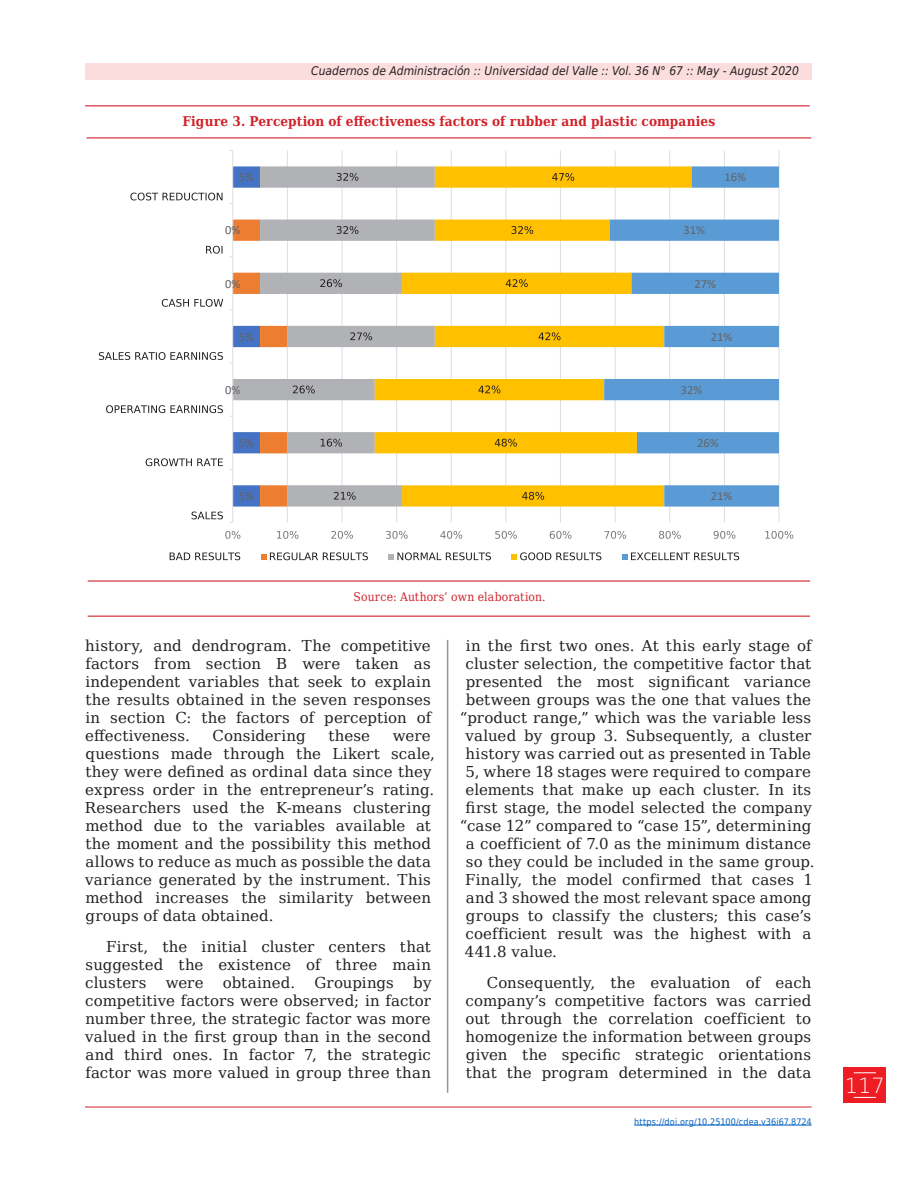
<style>
.page{position:relative;width:918px;height:1188px;background:#fff}
.page>*{position:absolute;margin:0;border:0;box-sizing:border-box;transform-origin:0 0}
.t1{font:200 21px "DejaVu Sans";color:#fff}
.cuerpo_de_texto{font:15px/18px "DejaVu Serif";letter-spacing:.005em;color:#231f20;text-align:justify}
.titulo_tabla{font:700 13.5px "DejaVu Serif Condensed";letter-spacing:.01em;color:#d1232a}
.t2{font:12.45px "Calibri";color:#636366}
.t3{font:italic 12px "DejaVu Sans Condensed";color:#231f20}
.Pie_de_imagen{font:12px "DejaVu Serif Condensed";letter-spacing:.015em;color:#d1232a}
.fechas{font:9px "DejaVu Sans Condensed";letter-spacing:.02em;color:#0563c1}
</style>
<div class="page">
<div style="left:844px;top:1067px;width:42px;height:36px;background:#ee1d23"></div>
<svg style="left:854px;top:1072px;width:22px;height:1px"></svg>
<svg style="left:854px;top:1097px;width:22px;height:1px"></svg>
<div style="left:85px;top:63px;width:727px;height:17px;background:#fcddde"></div>
<hr style="left:447px;top:640px;width:1px;height:453px;background:#939598">
<hr style="left:85px;top:1107px;width:727px;height:1px;background:#d1232a">
<hr style="left:634px;top:1125px;width:178px;height:1px;background:#0563c1">
<hr style="left:287px;top:150px;width:1px;height:373px;background:#dcdddf">
<hr style="left:342px;top:150px;width:1px;height:373px;background:#dcdddf">
<hr style="left:396px;top:150px;width:1px;height:373px;background:#dcdddf">
<hr style="left:451px;top:150px;width:1px;height:373px;background:#dcdddf">
<hr style="left:505px;top:150px;width:1px;height:373px;background:#dcdddf">
<hr style="left:560px;top:150px;width:1px;height:373px;background:#dcdddf">
<hr style="left:615px;top:150px;width:1px;height:373px;background:#dcdddf">
<hr style="left:669px;top:150px;width:1px;height:373px;background:#dcdddf">
<hr style="left:724px;top:150px;width:1px;height:373px;background:#dcdddf">
<hr style="left:779px;top:150px;width:1px;height:373px;background:#dcdddf">
<svg style="left:287px;top:166px;width:88px;height:341px"></svg>
<svg style="left:375px;top:166px;width:229px;height:341px"></svg>
<svg style="left:604px;top:166px;width:175px;height:341px"></svg>
<hr style="left:232px;top:150px;width:1px;height:373px;background:#dcdddf">
<svg style="left:230px;top:166px;width:57px;height:341px"></svg>
<svg style="left:334px;top:492px;width:22px;height:8px"></svg>
<svg style="left:321px;top:439px;width:21px;height:8px"></svg>
<svg style="left:293px;top:386px;width:22px;height:7px"></svg>
<svg style="left:350px;top:332px;width:22px;height:8px"></svg>
<svg style="left:320px;top:279px;width:22px;height:8px"></svg>
<svg style="left:337px;top:226px;width:21px;height:8px"></svg>
<svg style="left:337px;top:173px;width:21px;height:8px"></svg>
<svg style="left:522px;top:492px;width:22px;height:8px"></svg>
<svg style="left:495px;top:439px;width:22px;height:8px"></svg>
<svg style="left:478px;top:386px;width:22px;height:7px"></svg>
<svg style="left:539px;top:332px;width:22px;height:8px"></svg>
<svg style="left:506px;top:279px;width:22px;height:8px"></svg>
<svg style="left:511px;top:226px;width:22px;height:8px"></svg>
<svg style="left:552px;top:173px;width:22px;height:8px"></svg>
<svg style="left:225px;top:531px;width:15px;height:8px"></svg>
<svg style="left:277px;top:531px;width:21px;height:8px"></svg>
<svg style="left:331px;top:531px;width:22px;height:8px"></svg>
<svg style="left:386px;top:531px;width:22px;height:8px"></svg>
<svg style="left:440px;top:531px;width:22px;height:8px"></svg>
<svg style="left:495px;top:531px;width:22px;height:8px"></svg>
<svg style="left:550px;top:531px;width:22px;height:8px"></svg>
<svg style="left:604px;top:531px;width:22px;height:8px"></svg>
<svg style="left:659px;top:531px;width:22px;height:8px"></svg>
<svg style="left:714px;top:531px;width:21px;height:8px"></svg>
<svg style="left:765px;top:531px;width:28px;height:8px"></svg>
<svg style="left:192px;top:512px;width:31px;height:7px"></svg>
<svg style="left:146px;top:458px;width:77px;height:8px"></svg>
<svg style="left:106px;top:405px;width:117px;height:8px"></svg>
<svg style="left:99px;top:352px;width:124px;height:8px"></svg>
<svg style="left:162px;top:299px;width:61px;height:8px"></svg>
<svg style="left:206px;top:246px;width:17px;height:8px"></svg>
<svg style="left:130px;top:193px;width:93px;height:7px"></svg>
<svg style="left:170px;top:552px;width:70px;height:8px"></svg>
<svg style="left:261px;top:552px;width:107px;height:8px"></svg>
<svg style="left:389px;top:552px;width:102px;height:8px"></svg>
<svg style="left:512px;top:552px;width:89px;height:8px"></svg>
<svg style="left:622px;top:552px;width:117px;height:8px"></svg>
<hr style="left:85px;top:105px;width:725px;height:1px;background:#d1232a">
<hr style="left:87px;top:137px;width:724px;height:1px;background:#d1232a">
<hr style="left:88px;top:580px;width:722px;height:2px;background:#d1232a">
<hr style="left:88px;top:616px;width:722px;height:1px;background:#d1232a">
<p class="t3" style="left:311px;top:62px;width:489px">Cuadernos de Administración :: Universidad del Valle :: Vol. 36 N° 67 :: May - August 2020</p>
<p class="titulo_tabla" style="left:182px;top:110px;width:534px">Figure 3. Perception of effectiveness factors of rubber and plastic companies</p>
<p class="t2" style="left:239px;top:168px;width:17px">5%</p>
<p class="t2" style="left:725px;top:168px;width:23px">16%</p>
<p class="t2" style="left:225px;top:222px;width:17px">0%</p>
<p class="t2" style="left:225px;top:275px;width:17px">0%</p>
<p class="t2" style="left:684px;top:222px;width:23px">31%</p>
<p class="t2" style="left:695px;top:275px;width:23px">27%</p>
<p class="t2" style="left:239px;top:328px;width:17px">5%</p>
<p class="t2" style="left:711px;top:328px;width:23px">21%</p>
<p class="t2" style="left:225px;top:381px;width:17px">0%</p>
<p class="t2" style="left:681px;top:381px;width:23px">32%</p>
<p class="t2" style="left:239px;top:434px;width:17px">5%</p>
<p class="t2" style="left:697px;top:434px;width:23px">26%</p>
<p class="t2" style="left:239px;top:487px;width:17px">5%</p>
<p class="t2" style="left:711px;top:487px;width:23px">21%</p>
<p class="Pie_de_imagen" style="left:354px;top:588px;width:194px">Source: Authors’ own elaboration.</p>
<p class="cuerpo_de_texto" style="left:85px;top:637px;width:348px">history, and dendrogram. The competitive factors from section B were taken as independent variables that seek to explain the results obtained in the seven responses in section C: the factors of perception of effectiveness.</p>
<p class="cuerpo_de_texto" style="left:213px;top:727px;width:95px">Considering</p>
<p class="cuerpo_de_texto" style="left:329px;top:727px;width:43px">these</p>
<p class="cuerpo_de_texto" style="left:85px;top:727px;width:351px;text-align:left;text-indent:308px">were questions made through the Likert scale, they were defined as ordinal data since they express order in the entrepreneur’s rating.<br>Researchers used the K-means clustering method due to the variables available at the moment and the possibility this method allows to reduce as much as possible the data variance generated by the instrument. This method increases the similarity between groups of data obtained.</p>
<p class="cuerpo_de_texto" style="left:85px;top:937px;width:347px;text-indent:21px">First, the initial cluster centers that suggested the existence of three main clusters</p>
<p class="cuerpo_de_texto" style="left:85px;top:973px;width:348px;text-indent:328px">by competitive factors were observed; in factor number three, the strategic factor was more valued in the first group than in the second and third ones. In factor 7, the strategic factor was more valued in group three than</p>
<p class="cuerpo_de_texto" style="left:166px;top:973px;width:39px">were</p>
<p class="cuerpo_de_texto" style="left:223px;top:973px;width:74px">obtained.</p>
<p class="cuerpo_de_texto" style="left:314px;top:973px;width:81px">Groupings</p>
<p class="cuerpo_de_texto" style="left:466px;top:637px;width:347px">in the first two ones. At this early stage of</p>
<p class="cuerpo_de_texto" style="left:466px;top:655px;width:347px">cluster selection, the competitive factor that</p>
<p class="cuerpo_de_texto" style="left:466px;top:673px;width:347px">presented the most significant variance</p>
<p class="cuerpo_de_texto" style="left:466px;top:691px;width:347px">between groups was the one that values the</p>
<p class="cuerpo_de_texto" style="left:460px;top:709px;width:353px">“product range,” which was the variable less</p>
<p class="cuerpo_de_texto" style="left:466px;top:727px;width:347px">valued by group 3. Subsequently, a cluster</p>
<p class="cuerpo_de_texto" style="left:466px;top:745px;width:347px">history was carried out as presented in Table</p>
<p class="cuerpo_de_texto" style="left:466px;top:763px;width:347px">5, where 18 stages were required to compare</p>
<p class="cuerpo_de_texto" style="left:466px;top:781px;width:347px">elements that make up each cluster. In its</p>
<p class="cuerpo_de_texto" style="left:466px;top:799px;width:348px">first stage, the model selected the company</p>
<p class="cuerpo_de_texto" style="left:460px;top:817px;width:353px">“case 12” compared to “case 15”, determining</p>
<p class="cuerpo_de_texto" style="left:466px;top:835px;width:347px">a coefficient of 7.0 as the minimum distance</p>
<p class="cuerpo_de_texto" style="left:466px;top:853px;width:350px">so they could be included in the same group.</p>
<p class="cuerpo_de_texto" style="left:465px;top:871px;width:349px">Finally, the model confirmed that cases 1</p>
<p class="cuerpo_de_texto" style="left:466px;top:889px;width:347px">and 3 showed the most relevant space among</p>
<p class="cuerpo_de_texto" style="left:466px;top:907px;width:347px">groups to classify the clusters; this case’s</p>
<p class="cuerpo_de_texto" style="left:466px;top:925px;width:347px">coefficient result was the highest with a</p>
<p class="cuerpo_de_texto" style="left:465px;top:943px;width:94px">441.8 value.</p>
<p class="cuerpo_de_texto" style="left:466px;top:973px;width:347px;text-indent:21px">Consequently, the evaluation of each company’s competitive factors was carried out through the correlation coefficient to homogenize the information between groups given the specific strategic orientations that the program determined in the data</p>
<p class="fechas" style="left:634px;top:1114px;width:179px">https://doi.org/10.25100/cdea.v36i67.8724</p>
<p class="t1" style="left:845px;top:1069px;width:42px">117</p>
</div>
